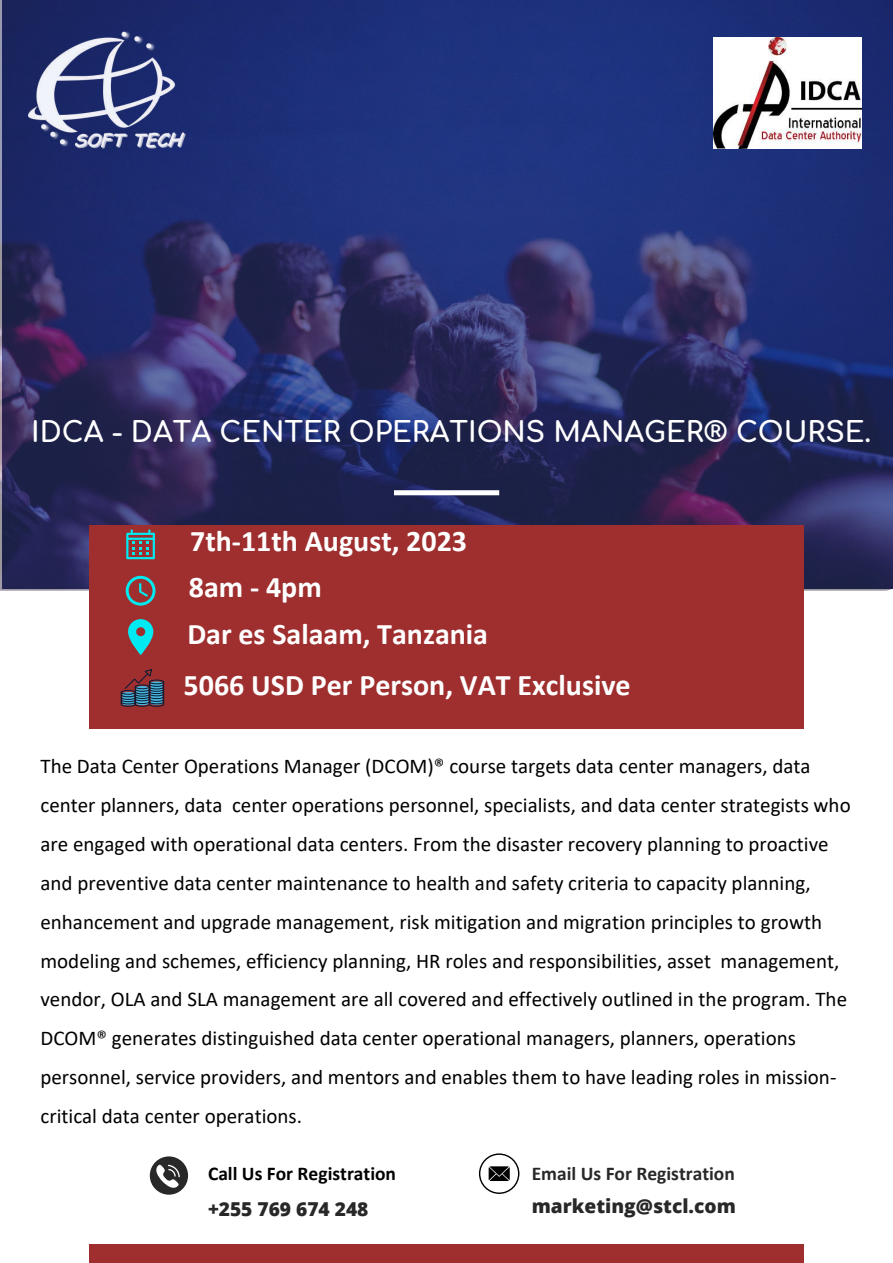
<style>
.page{position:relative;width:893px;height:1263px;background:#fff}
.page>*{position:absolute;margin:0;border:0;box-sizing:border-box;transform-origin:0 0}
.t1{font:700 30px "Calibri";color:#fff}
.t2{font:700 28.12px "Comfortaa";color:#fff}
.t3{font:21px/38.8px "Calibri";color:#000}
.t4{font:700 19.5px "Calibri";color:#282828}
.t5{font:700 19.5px "Calibri";color:#000}
.t6{font:800 19.2px "Open Sans";color:#282828}
</style>
<div class="page">
<img style="left:0;top:0;width:893px;height:591px">
<div style="left:394px;top:490px;width:105px;height:5px;background:#fff"></div>
<div style="left:89px;top:525px;width:714px;height:204px;background:#9f2f2f"></div>
<div style="left:89px;top:1244px;width:714px;height:19px;background:#9f2f2f"></div>
<img style="left:28px;top:30px;width:157px;height:118px">
<svg style="left:126px;top:576px;width:29px;height:30px"></svg>
<svg style="left:126px;top:529px;width:29px;height:30px"></svg>
<svg style="left:128px;top:619px;width:25px;height:36px"></svg>
<svg style="left:150px;top:1156px;width:38px;height:39px"></svg>
<svg style="left:479px;top:1153px;width:40px;height:41px"></svg>
<svg style="left:121px;top:669px;width:43px;height:38px"></svg>
<img style="left:713px;top:37px;width:149px;height:112px">
<h2 class="t2" style="left:31px;top:417px;width:841px">IDCA - DATA CENTER OPERATIONS MANAGER® COURSE.</h2>
<h1 class="t1" style="left:190px;top:529px;width:278px">7th-11th August, 2023</h1>
<h1 class="t1" style="left:189px;top:575px;width:134px">8am - 4pm</h1>
<h1 class="t1" style="left:187px;top:621px;width:302px">Dar es Salaam, Tanzania</h1>
<h1 class="t1" style="left:184px;top:673px;width:448px">5066 USD Per Person, VAT Exclusive</h1>
<p class="t3" style="left:40px;top:749px;width:812px">The Data Center Operations Manager (DCOM)® course targets data center managers, data center planners, data center operations personnel, specialists, and data center strategists who are engaged with operational data centers. From the disaster recovery planning to proactive and preventive data center maintenance to health and safety criteria to capacity planning, enhancement and upgrade management, risk mitigation and migration principles to growth modeling and schemes, efficiency planning, HR roles and responsibilities, asset management, vendor, OLA and SLA management are all covered and effectively outlined in the program. The DCOM® generates distinguished data center operational managers, planners, operations personnel, service providers, and mentors and enables them to have leading roles in mission&shy;critical data center operations.</p>
<p class="t5" style="left:208px;top:1166px;width:189px">Call Us For Registration</p>
<p class="t4" style="left:532px;top:1166px;width:205px">Email Us For Registration</p>
<p class="t6" style="left:208px;top:1195px;width:162px">+255 769 674 248</p>
<p class="t6" style="left:532px;top:1192px;width:206px">marketing@stcl.com</p>
</div>
